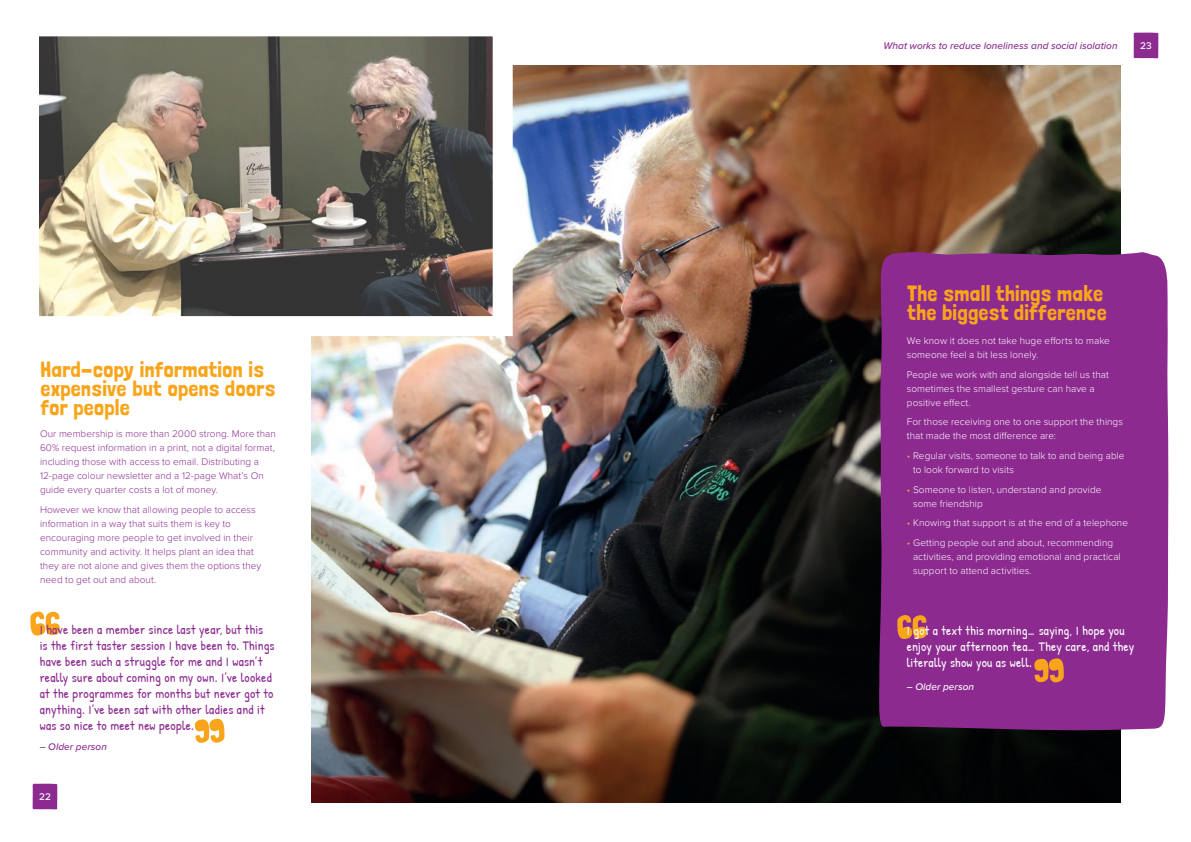
<style>
.page{position:relative;width:1191px;height:842px;background:#fff}
.page>*{position:absolute;margin:0;border:0;box-sizing:border-box;transform-origin:0 0}
.Sub_head{font:22px/19px "Londrina Solid";letter-spacing:.01em;color:#f9a51b}
.t1{font:13px/16px "Patrick Hand";letter-spacing:.015em;color:#8c2a90}
.t2{font:13px/16px "Patrick Hand";letter-spacing:.015em;color:#fff}
.Body{font:300 10px/14px "Proxima Nova";letter-spacing:.005em;color:#fff}
.Body-2{font:300 10px/14px "Proxima Nova";letter-spacing:.005em;color:#8c2a90}
.Body-3{font:italic 500 10px "Proxima Nova";letter-spacing:.005em;color:#8c2a90}
.t3{font:italic 500 10px "Proxima Nova";letter-spacing:.005em;color:#fff}
.Intro{font:500 10px "Proxima Nova";color:#fff}
.s1{color:#f9a51b}
</style>
<div class="page">
<svg style="left:33px;top:784px;width:24px;height:25px"></svg>
<img style="left:312px;top:65px;width:808px;height:737px">
<img style="left:39px;top:36px;width:474px;height:300px">
<div style="left:878px;top:251px;width:290px;height:481px;background:#8c2a90"></div>
<svg style="left:897px;top:615px;width:30px;height:24px"></svg>
<svg style="left:1133px;top:33px;width:25px;height:25px"></svg>
<svg style="left:194px;top:718px;width:31px;height:25px"></svg>
<svg style="left:30px;top:611px;width:30px;height:25px"></svg>
<svg style="left:1034px;top:658px;width:29px;height:25px"></svg>
<p class="Sub_head" style="left:40px;top:360px;width:237px">Hard-copy information is expensive but opens doors for people</p>
<p class="Body-2" style="left:40px;top:426px;width:237px">Our membership is more than 2000 strong. More than 60% request information in a print, not a digital format, including those with access to email. Distributing a 12-page colour newsletter and a 12-page What’s On guide every quarter costs a lot of money.</p>
<p class="Body-2" style="left:40px;top:502px;width:223px">However we know that allowing people to access information in a way that suits them is key to encouraging more people to get involved in their community and activity. It helps plant an idea that they are not alone and gives them the options they need to get out and about.</p>
<p class="t1" style="left:40px;top:621px;width:236px">I have been a member since last year, but this<br>is the first taster session I have been to. Things have been such a struggle for me and I wasn’t really sure about coming on my own. I’ve looked at the programmes for months but never got to anything. I’ve been sat with other ladies and it was so nice to meet new people.</p>
<p class="Body-3" style="left:40px;top:739px;width:69px">– Older person</p>
<p class="Intro" style="left:39px;top:789px;width:13px">22</p>
<p class="Body-3" style="left:883px;top:39px;width:236px">What works to reduce loneliness and social isolation</p>
<p class="Intro" style="left:1140px;top:38px;width:13px">23</p>
<p class="Sub_head" style="left:907px;top:283px;width:201px">The small things make the biggest difference</p>
<p class="Body" style="left:907px;top:333px;width:205px">We know it does not take huge efforts to make someone feel a bit less lonely.</p>
<p class="Body" style="left:907px;top:367px;width:203px">People we work with and alongside tell us that sometimes the smallest gesture can have a positive effect.</p>
<p class="Body" style="left:907px;top:414px;width:218px">For those receiving one to one support the things that made the most difference are:</p>
<p class="Body" style="left:913px;top:448px;width:213px;text-indent:-6px"><span class="s1">•</span> Regular visits, someone to talk to and being able to look forward to visits</p>
<p class="Body" style="left:913px;top:482px;width:190px;text-indent:-6px"><span class="s1">•</span> Someone to listen, understand and provide some friendship</p>
<p class="Body" style="left:907px;top:515px;width:223px"><span class="s1">•</span> Knowing that support is at the end of a telephone</p>
<p class="Body" style="left:913px;top:535px;width:209px;text-indent:-6px"><span class="s1">•</span> Getting people out and about, recommending activities, and providing emotional and practical support to attend activities.</p>
<p class="t2" style="left:907px;top:622px;width:229px">I got a text this morning… saying, I hope you enjoy your afternoon tea… They care, and they literally show you as well.</p>
<p class="t3" style="left:907px;top:679px;width:69px">– Older person</p>
</div>
